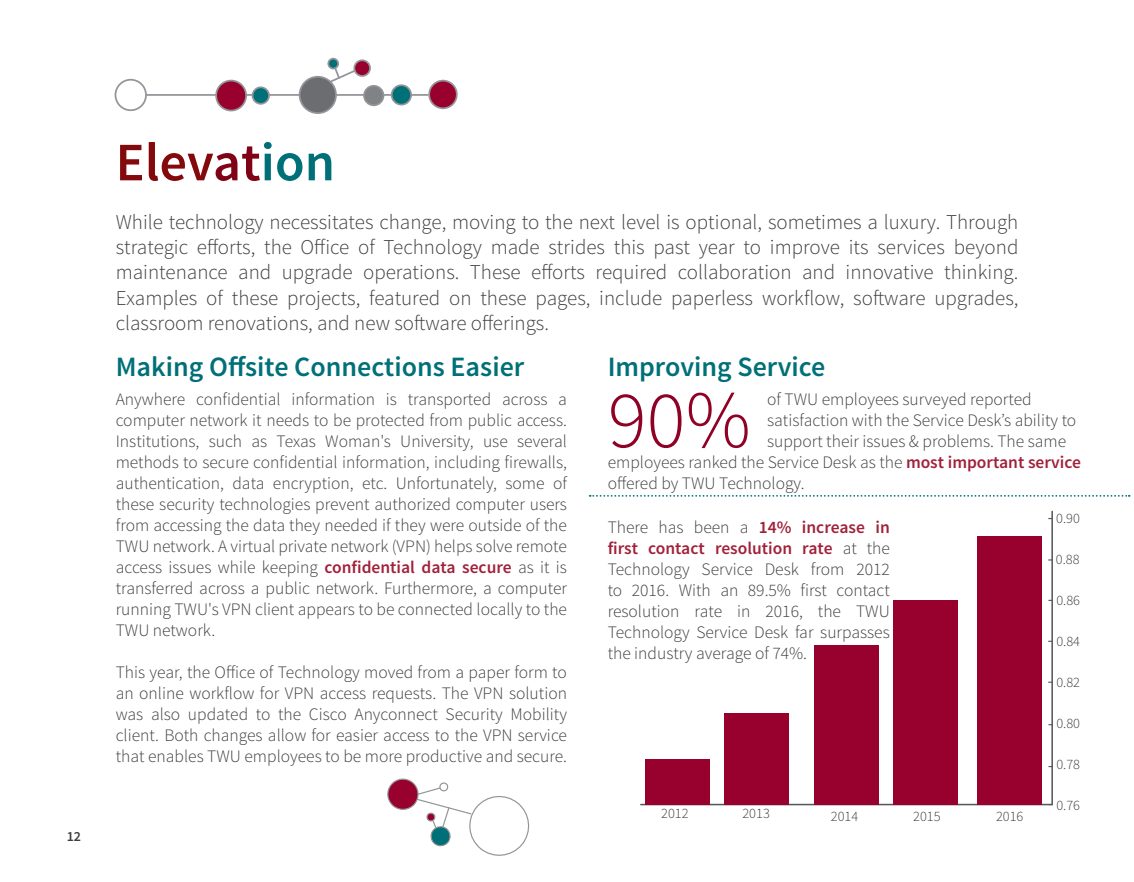
<style>
.page{position:relative;width:1134px;height:882px;background:#fff}
.page>*{position:absolute;margin:0;border:0;box-sizing:border-box;transform-origin:0 0}
.t1{font:300 81.2px "Source Sans Pro";color:#900126}
.t2{font:600 54.25px "Source Sans Pro";color:#84090c}
.t3{font:600 28px "Source Sans Pro";color:#007078}
.t4{font:300 21px/25.2px "Source Sans Pro";color:#3e3e3f;text-align:justify}
.t5{font:300 17.5px/21px "Source Sans Pro";color:#3e3e3f;text-align:justify}
.t6{font:300 14.35px "Source Sans Pro";color:#3e3e3f}
.t7{font:600 14px "Source Sans Pro";color:#3e3e3f}
.s1{color:#7f0217}
.s2{color:#007078}
.s3{font-weight:600;color:#a1213a}
</style>
<div class="page">
<svg style="left:590px;top:495px;width:540px;height:2px"></svg>
<hr style="left:131px;top:94px;width:297px;height:2px;background:#939598">
<div style="left:115px;top:80px;width:31px;height:30px;background:#fff;border-radius:50%"></div>
<div style="left:115px;top:79px;width:32px;height:32px;border:2px solid #939598;border-radius:50%"></div>
<div style="left:300px;top:77px;width:36px;height:36px;background:#6c6d70;border-radius:50%"></div>
<div style="left:299px;top:76px;width:38px;height:38px;border:2px solid #939598;border-radius:50%"></div>
<div style="left:253px;top:87px;width:16px;height:17px;background:#007078;border-radius:50%"></div>
<div style="left:252px;top:86px;width:18px;height:19px;border:2px solid #939598;border-radius:50%"></div>
<div style="left:216px;top:81px;width:30px;height:30px;background:#98012d;border-radius:50%"></div>
<div style="left:215px;top:80px;width:32px;height:31px;border:2px solid #939598;border-radius:50%"></div>
<div style="left:354px;top:60px;width:16px;height:16px;background:#98012d;border-radius:50%"></div>
<div style="left:353px;top:59px;width:18px;height:18px;border:2px solid #939598;border-radius:50%"></div>
<div style="left:364px;top:86px;width:19px;height:19px;background:#808285;border-radius:50%"></div>
<div style="left:363px;top:85px;width:21px;height:21px;border:2px solid #939598;border-radius:50%"></div>
<div style="left:392px;top:85px;width:19px;height:20px;background:#007078;border-radius:50%"></div>
<div style="left:391px;top:84px;width:21px;height:22px;border:2px solid #939598;border-radius:50%"></div>
<div style="left:429px;top:81px;width:28px;height:27px;background:#98012d;border-radius:50%"></div>
<div style="left:428px;top:80px;width:30px;height:29px;border:2px solid #939598;border-radius:50%"></div>
<svg style="left:326px;top:63px;width:34px;height:22px"></svg>
<div style="left:328px;top:59px;width:10px;height:10px;background:#007078;border-radius:50%"></div>
<div style="left:327px;top:58px;width:12px;height:11px;border:2px solid #939598;border-radius:50%"></div>
<svg style="left:387px;top:778px;width:143px;height:78px"></svg>
<hr style="left:641px;top:804px;width:411px;height:1px;background:#57585a">
<hr style="left:1051px;top:511px;width:2px;height:294px;background:#57585a">
<div style="left:646px;top:759px;width:64px;height:46px;background:#98012d"></div>
<div style="left:724px;top:713px;width:64px;height:92px;background:#98012d"></div>
<div style="left:815px;top:645px;width:64px;height:160px;background:#98012d"></div>
<div style="left:894px;top:600px;width:64px;height:205px;background:#98012d"></div>
<div style="left:977px;top:536px;width:64px;height:269px;background:#98012d"></div>
<p class="t7" style="left:67px;top:828px;width:16px">12</p>
<p class="t2" style="left:116px;top:128px;width:221px">Elev<span class="s1">at</span><span class="s2">ion</span></p>
<p class="t4" style="left:116px;top:209px;width:904px">While technology necessitates change, moving to the next level is optional, sometimes a luxury. Through strategic efforts, the Office of Technology made strides this past year to improve its services beyond maintenance and upgrade operations. These efforts required collaboration and innovative thinking.<br>Examples of these projects, featured on these pages, include paperless workflow, software upgrades, classroom renovations, and new software offerings.</p>
<p class="t3" style="left:116px;top:349px;width:410px">Making Offsite Connections Easier</p>
<p class="t5" style="left:116px;top:389px;width:453px">Anywhere confidential information is transported across a computer network it needs to be protected from public access.<br>Institutions, such as Texas Woman's University, use several methods to secure confidential information, including firewalls, authentication, data encryption, etc. Unfortunately, some of these security technologies prevent authorized computer users from accessing the data they needed if they were outside of the TWU network. A virtual private network (VPN) helps solve remote access issues while keeping <span class="s3">confidential data secure</span> as it is transferred across a public network. Furthermore, a computer running TWU's VPN client appears to be connected locally to the TWU network.</p>
<p class="t5" style="left:116px;top:662px;width:453px">This year, the Office of Technology moved from a paper form to an online workflow for VPN access requests. The VPN solution was also updated to the Cisco Anyconnect Security Mobility client. Both changes allow for easier access to the VPN service that enables TWU employees to be more productive and secure.</p>
<p class="t3" style="left:608px;top:349px;width:219px">Improving Service</p>
<p class="t1" style="left:608px;top:371px;width:145px">90%</p>
<p class="t5" style="left:767px;top:389px;width:266px">of TWU employees surveyed reported</p>
<p class="t5" style="left:767px;top:410px;width:311px">satisfaction with the Service Desk’s ability to</p>
<p class="t5" style="left:608px;top:431px;width:475px;text-align:left;text-indent:159px">support their issues &amp; problems. The same employees ranked the Service Desk as the <span class="s3">most important service </span>offered by TWU Technology.</p>
<p class="t6" style="left:1056px;top:510px;width:25px">0.90</p>
<p class="t6" style="left:1056px;top:551px;width:25px">0.88</p>
<p class="t6" style="left:1056px;top:592px;width:25px">0.86</p>
<p class="t6" style="left:1056px;top:633px;width:25px">0.84</p>
<p class="t6" style="left:1056px;top:674px;width:25px">0.82</p>
<p class="t6" style="left:1056px;top:714px;width:25px">0.80</p>
<p class="t6" style="left:1056px;top:755px;width:25px">0.78</p>
<p class="t6" style="left:1056px;top:796px;width:25px">0.76</p>
<p class="t5" style="left:608px;top:516px;width:284px">There has been a <span class="s3">14% increase in first contact resolution rate</span> at the Technology Service Desk from 2012 to 2016. With an 89.5% first contact resolution rate in 2016, the TWU Technology Service Desk far surpasses the industry average of 74%.</p>
<p class="t6" style="left:661px;top:805px;width:29px">2012</p>
<p class="t6" style="left:742px;top:805px;width:29px">2013</p>
<p class="t6" style="left:831px;top:807px;width:29px">2014</p>
<p class="t6" style="left:913px;top:807px;width:29px">2015</p>
<p class="t6" style="left:996px;top:807px;width:29px">2016</p>
</div>
